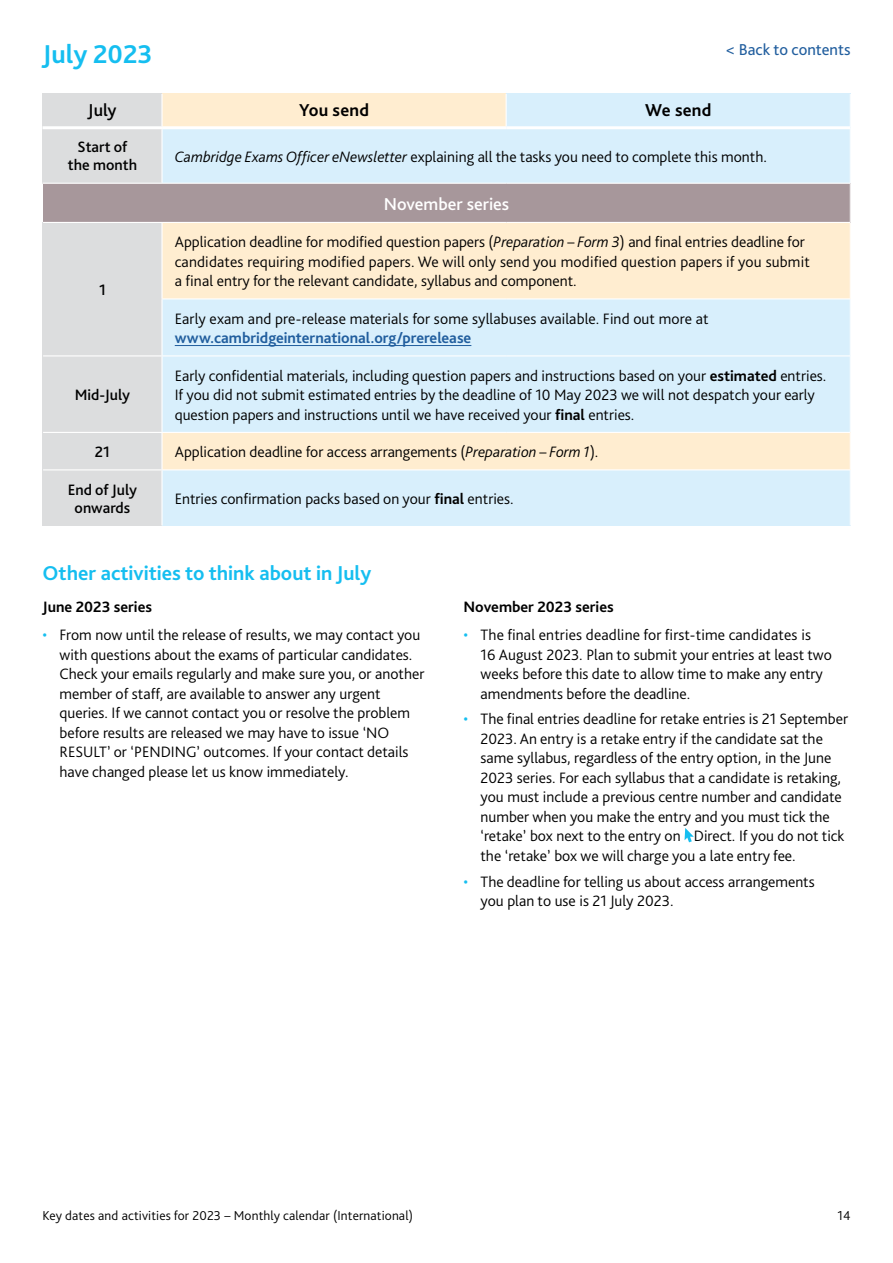
<style>
.page{position:relative;width:893px;height:1263px;background:#fff}
.page>*{position:absolute;margin:0;border:0;box-sizing:border-box;transform-origin:0 0}
.t1{font:700 27px "Bliss Pro";color:#15bef0}
.t2{font:700 21px "Bliss Pro";color:#15bef0}
.t3{font:500 18px "Bliss Pro";color:#fff}
.t4{font:700 18px "Bliss Pro";letter-spacing:.01em;color:#000}
.t5{font:500 18px "Bliss Pro";color:#000}
.t6{font:16.5px "Bliss Pro";color:#215e9e}
.t7{font:300 15.75px/19.5px "Bliss Pro";color:#000}
.t8{font:500 15.75px/18px "Bliss Pro";color:#000;text-align:center}
.t9{font:700 15.75px "Bliss Pro";color:#000}
.t10{font:300 13.5px "Bliss Pro";letter-spacing:.01em;color:#000}
.s1{font-style:italic}
.s2{font-weight:700;color:#215e9e}
.s3{font-weight:700}
.s4{color:#15bef0}
</style>
<div class="page">
<div style="left:162px;top:222px;width:688px;height:77px;background:#ffedd0"></div>
<div style="left:162px;top:356px;width:688px;height:76px;background:#d8effc"></div>
<div style="left:43px;top:94px;width:119px;height:34px;background:#dcddde"></div>
<div style="left:43px;top:128px;width:119px;height:55px;background:#dcddde"></div>
<div style="left:162px;top:94px;width:344px;height:34px;background:#ffedd0"></div>
<div style="left:162px;top:432px;width:688px;height:38px;background:#ffedd0"></div>
<div style="left:506px;top:94px;width:344px;height:34px;background:#d8effc"></div>
<div style="left:162px;top:128px;width:688px;height:55px;background:#d8effc"></div>
<div style="left:162px;top:299px;width:688px;height:57px;background:#d8effc"></div>
<div style="left:162px;top:470px;width:688px;height:55px;background:#d8effc"></div>
<div style="left:43px;top:183px;width:807px;height:39px;background:#a7979b"></div>
<div style="left:43px;top:222px;width:119px;height:134px;background:#dcddde"></div>
<div style="left:43px;top:356px;width:119px;height:76px;background:#dcddde"></div>
<div style="left:43px;top:432px;width:119px;height:38px;background:#dcddde"></div>
<div style="left:43px;top:470px;width:119px;height:55px;background:#dcddde"></div>
<hr style="left:161px;top:94px;width:2px;height:32px;background:#fff">
<hr style="left:506px;top:94px;width:1px;height:32px;background:#fff">
<hr style="left:161px;top:129px;width:2px;height:54px;background:#fff">
<hr style="left:43px;top:183px;width:119px;height:1px;background:#fff">
<hr style="left:162px;top:183px;width:344px;height:1px;background:#fff">
<hr style="left:506px;top:183px;width:344px;height:1px;background:#fff">
<hr style="left:43px;top:222px;width:119px;height:1px;background:#fff">
<hr style="left:162px;top:222px;width:344px;height:1px;background:#fff">
<hr style="left:161px;top:223px;width:2px;height:75px;background:#fff">
<hr style="left:506px;top:222px;width:344px;height:1px;background:#fff">
<hr style="left:161px;top:298px;width:345px;height:1px;background:#fff">
<hr style="left:161px;top:299px;width:2px;height:56px;background:#fff">
<hr style="left:506px;top:298px;width:344px;height:1px;background:#fff">
<hr style="left:43px;top:355px;width:119px;height:1px;background:#fff">
<hr style="left:162px;top:355px;width:344px;height:1px;background:#fff">
<hr style="left:161px;top:356px;width:2px;height:76px;background:#fff">
<hr style="left:506px;top:355px;width:344px;height:1px;background:#fff">
<hr style="left:43px;top:432px;width:119px;height:1px;background:#fff">
<hr style="left:162px;top:432px;width:344px;height:1px;background:#fff">
<hr style="left:161px;top:433px;width:2px;height:36px;background:#fff">
<hr style="left:506px;top:432px;width:344px;height:1px;background:#fff">
<hr style="left:43px;top:469px;width:119px;height:1px;background:#fff">
<hr style="left:162px;top:469px;width:344px;height:1px;background:#fff">
<hr style="left:161px;top:470px;width:2px;height:55px;background:#fff">
<hr style="left:506px;top:469px;width:344px;height:1px;background:#fff">
<hr style="left:43px;top:126px;width:119px;height:3px;background:#fff">
<hr style="left:162px;top:126px;width:344px;height:3px;background:#fff">
<hr style="left:506px;top:126px;width:344px;height:3px;background:#fff">
<hr style="left:175px;top:345px;width:296px;height:1px;background:#215e9e">
<svg style="left:684px;top:828px;width:10px;height:14px"></svg>
<p class="t6" style="left:726px;top:39px;width:126px">&lt; Back to contents</p>
<h2 class="t1" style="left:43px;top:37px;width:112px">July 2023</h2>
<p class="t5" style="left:88px;top:98px;width:30px">July</p>
<p class="t4" style="left:299px;top:98px;width:71px">You send</p>
<p class="t4" style="left:645px;top:98px;width:68px">We send</p>
<p class="t7" style="left:175px;top:146px;width:594px"><span class="s1">Cambridge Exams Offcer eNewsletter</span> explaining all the tasks you need to complete this month.</p>
<p class="t8" style="left:68px;top:138px;width:71px">Start of the month</p>
<p class="t8" style="left:99px;top:281px;width:8px">1</p>
<p class="t8" style="left:75px;top:386px;width:57px">Mid-July</p>
<p class="t8" style="left:95px;top:443px;width:17px">21</p>
<p class="t8" style="left:68px;top:480px;width:71px">End of July onwards</p>
<p class="t3" style="left:384px;top:193px;width:127px">November series</p>
<p class="t7" style="left:175px;top:232px;width:637px">Application deadline for modifed question papers (<span class="s1">Preparation – Form 3</span>) and fnal entries deadline for candidates requiring modifed papers. We will only send you modifed question papers if you submit a fnal entry for the relevant candidate, syllabus and component.</p>
<p class="t7" style="left:175px;top:309px;width:535px">Early exam and pre-release materials for some syllabuses available. Find out more at <span class="s2">www.cambridgeinternational.org/prerelease</span></p>
<p class="t7" style="left:175px;top:366px;width:653px">Early confdential materials, including question papers and instructions based on your <span class="s3">estimated</span> entries.<br>If you did not submit estimated entries by the deadline of 10 May 2023 we will not despatch your early question papers and instructions until we have received your <span class="s3">fnal</span> entries.</p>
<p class="t7" style="left:175px;top:442px;width:425px">Application deadline for access arrangements (<span class="s1">Preparation – Form 1</span>).</p>
<p class="t7" style="left:175px;top:489px;width:340px">Entries confrmation packs based on your <span class="s3">fnal</span> entries.</p>
<h3 class="t2" style="left:43px;top:560px;width:330px">Other activities to think about in July</h3>
<h5 class="t9" style="left:43px;top:597px;width:111px">June 2023 series</h5>
<p class="t7" style="left:60px;top:625px;width:366px;text-indent:-17px"><span class="s4">•</span> From now until the release of results, we may contact you with questions about the exams of particular candidates.<br>Check your emails regularly and make sure you, or another member of staff, are available to answer any urgent queries. If we cannot contact you or resolve the problem before results are released we may have to issue ‘NO RESULT’ or ‘PENDING’ outcomes. If your contact details have changed please let us know immediately.</p>
<h5 class="t9" style="left:463px;top:597px;width:152px">November 2023 series</h5>
<p class="t7" style="left:480px;top:625px;width:353px;text-indent:-17px"><span class="s4">•</span> The fnal entries deadline for frst-time candidates is<br>16 August 2023. Plan to submit your entries at least two weeks before this date to allow time to make any entry amendments before the deadline.</p>
<p class="t7" style="left:480px;top:709px;width:369px;text-indent:-17px"><span class="s4">•</span> The fnal entries deadline for retake entries is 21 September 2023. An entry is a retake entry if the candidate sat the same syllabus, regardless of the entry option, in the June 2023 series. For each syllabus that a candidate is retaking, you must include a previous centre number and candidate number when you make the entry and you must tick the ‘retake’ box next to the entry on Direct. If you do not tick the ‘retake’ box we will charge you a late entry fee.</p>
<p class="t7" style="left:480px;top:872px;width:336px;text-indent:-17px"><span class="s4">•</span> The deadline for telling us about access arrangements you plan to use is 21 July 2023.</p>
<p class="t10" style="left:43px;top:1207px;width:372px">Key dates and activities for 2023 – Monthly calendar (International)</p>
<p class="t10" style="left:837px;top:1207px;width:15px">14</p>
</div>
